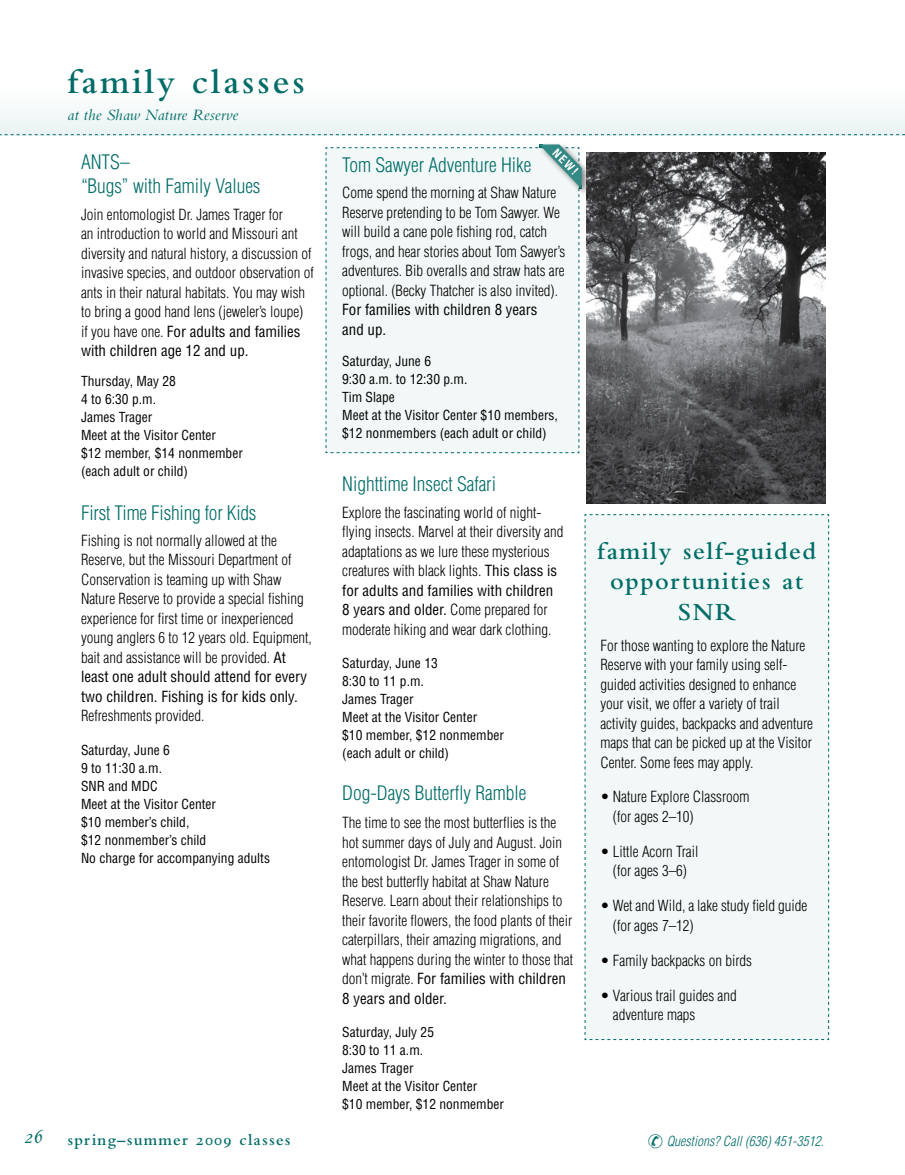
<style>
.page{position:relative;width:905px;height:1175px;background:#fff}
.page>*{position:absolute;margin:0;border:0;box-sizing:border-box;transform-origin:0 0}
.t1{font:36px "Bembo Semibold Os F";letter-spacing:.075em;color:#006c67}
.t2{font:25.5px/30.6px "Bembo Semibold Os F";letter-spacing:.06em;color:#006c67;text-align:center}
.t3{font:300 condensed 19.5px/24px "Helvetica";color:#006c67}
.t4{font:16.5px "Bembo Semibold Os F";letter-spacing:.07em;color:#006c67}
.t5{font:16.5px "Bembo Italic Os F";letter-spacing:.01em;color:#006c67}
.t6{font:300 condensed 15px/19.5px "Helvetica";color:#000}
.t7{font:condensed 15px/19.5px "Helvetica";color:#000}
.t8{font:condensed 13.5px/18px "Helvetica";color:#000}
.t9{font:italic 300 condensed 13.5px "Helvetica";letter-spacing:.005em;color:#006c67}
.s1{font-weight:400}
.s2{font-family:"Bembo Italic Os F";font-size:21px}
</style>
<div class="page">
<div style="left:0;top:79px;width:904px;height:56px;background:#f7fafa"></div>
<svg style="left:0;top:134px;width:904px;height:1px"></svg>
<div style="left:536px;top:141px;width:71px;height:72px;background:#000;opacity:.5"></div>
<div style="left:325px;top:144px;width:256px;height:309px;background:#f2f8f7"></div>
<div style="left:584px;top:514px;width:245px;height:526px;background:#f2f8f7"></div>
<img style="left:586px;top:152px;width:239px;height:351px">
<h1 class="t1" style="left:68px;top:62px;width:239px">family classes</h1>
<p class="t5" style="left:68px;top:105px;width:172px">at the Shaw Nature Reserve</p>
<h3 class="t3" style="left:81px;top:150px;width:181px">ANTS–<br>“Bugs” with Family Values</h3>
<p class="t6" style="left:81px;top:204px;width:234px">Join entomologist Dr. James Trager for<br>an introduction to world and Missouri ant diversity and natural history, a discussion of invasive species, and outdoor observation of ants in their natural habitats. You may wish to bring a good hand lens (jeweler’s loupe) if you have one. <span class="s1">For adults and families with children age 12 and up.</span></p>
<p class="t8" style="left:81px;top:372px;width:163px">Thursday, May 28<br>4 to 6:30 p. m.<br>James Trager<br>Meet at the Visitor Center<br>$12 member, $14 nonmember (each adult or child)</p>
<h3 class="t3" style="left:81px;top:500px;width:177px">First Time Fishing for Kids</h3>
<p class="t6" style="left:81px;top:530px;width:232px">Fishing is not normally allowed at the Reserve, but the Missouri Department of Conservation is teaming up with Shaw Nature Reserve to provide a special fishing experience for first time or inexperienced young anglers 6 to 12 years old. Equipment, bait and assistance will be provided. <span class="s1">At least one adult should attend for every two children. Fishing is for kids only.</span></p>
<p class="t6" style="left:81px;top:706px;width:125px">Refreshments provided.</p>
<p class="t8" style="left:81px;top:741px;width:190px">Saturday, June 6<br>9 to 11:30 a.m.<br>SNR and MDC<br>Meet at the Visitor Center<br>$10 member’s child,<br>$12 nonmember’s child<br>No charge for accompanying adults</p>
<p class="t4" style="left:24px;top:1130px;width:268px"><span class="s2">26</span> spring–summer 2009 classes</p>
<h3 class="t3" style="left:342px;top:153px;width:191px">Tom Sawyer Adventure Hike</h3>
<p class="t6" style="left:342px;top:183px;width:224px">Come spend the morning at Shaw Nature Reserve pretending to be Tom Sawyer. We will build a cane pole fishing rod, catch frogs, and hear stories about Tom Sawyer’s adventures. Bib overalls and straw hats are optional. (Becky Thatcher is also invited).</p>
<p class="t7" style="left:342px;top:300px;width:197px">For families with children 8 years and up.</p>
<p class="t8" style="left:342px;top:352px;width:217px">Saturday, June 6<br>9:30 a.m. to 12:30 p.m.<br>Tim Slape<br>Meet at the Visitor Center $10 members, $12 nonmembers (each adult or child)</p>
<h3 class="t3" style="left:342px;top:472px;width:155px">Nighttime Insect Safari</h3>
<p class="t6" style="left:342px;top:502px;width:223px">Explore the fascinating world of night&shy;flying insects. Marvel at their diversity and adaptations as we lure these mysterious creatures with black lights. <span class="s1">This class is for adults and families with children 8 years and older.</span> Come prepared for moderate hiking and wear dark clothing.</p>
<p class="t8" style="left:342px;top:654px;width:163px">Saturday, June 13<br>8:30 to 11 p.m.<br>James Trager<br>Meet at the Visitor Center<br>$10 member, $12 nonmember (each adult or child)</p>
<h3 class="t3" style="left:342px;top:780px;width:186px">Dog-Days Butterfly Ramble</h3>
<p class="t6" style="left:342px;top:812px;width:232px">The time to see the most butterflies is the hot summer days of July and August. Join entomologist Dr. James Trager in some of the best butterfly habitat at Shaw Nature Reserve. Learn about their relationships to their favorite flowers, the food plants of their caterpillars, their amazing migrations, and what happens during the winter to those that don’t migrate. <span class="s1">For families with children 8 years and older.</span></p>
<p class="t8" style="left:342px;top:1023px;width:163px">Saturday, July 25<br>8:30 to 11 a. m.<br>James Trager<br>Meet at the Visitor Center<br>$10 member, $12 nonmember</p>
<h2 class="t2" style="left:597px;top:535px;width:220px">family self-guided opportunities at<br>SNR</h2>
<p class="t6" style="left:600px;top:635px;width:214px">For those wanting to explore the Nature Reserve with your family using self&shy;guided activities designed to enhance your visit, we offer a variety of trail activity guides, backpacks and adventure maps that can be picked up at the Visitor Center. Some fees may apply.</p>
<p class="t6" style="left:613px;top:787px;width:138px;text-indent:-12px">• Nature Explore Classroom (for ages 2–10)</p>
<p class="t6" style="left:600px;top:841px;width:99px;text-align:center">• Little Acorn Trail (for ages 3–6)</p>
<p class="t6" style="left:613px;top:896px;width:196px;text-indent:-12px">• Wet and Wild, a lake study field guide (for ages 7–12)</p>
<p class="t6" style="left:600px;top:950px;width:153px">• Family backpacks on birds</p>
<p class="t6" style="left:613px;top:985px;width:125px;text-indent:-12px">• Various trail guides and adventure maps</p>
<p class="t9" style="left:647px;top:1133px;width:178px">✆ Questions? Call (636) 451-3512.</p>
</div>
